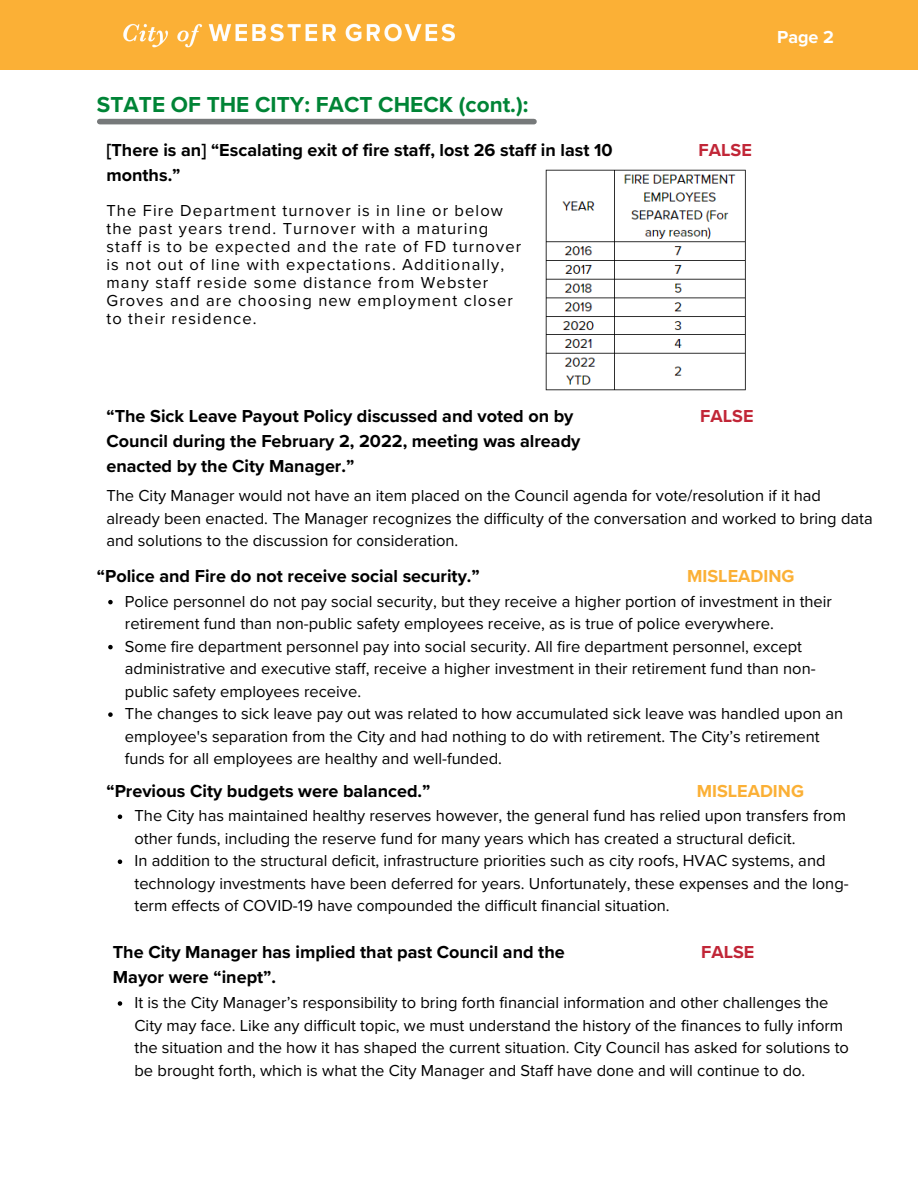
<style>
.page{position:relative;width:918px;height:1188px;background:#fff}
.page>*{position:absolute;margin:0;border:0;box-sizing:border-box;transform-origin:0 0}
.t1{font:700 22.5px "Proxima Nova";color:#008436}
.t2{font:700 18px/24.8px "Proxima Nova";color:#000}
.t3{font:700 18px "Proxima Nova";color:#fbb036}
.t4{font:700 18px "Proxima Nova";color:#c12637}
.t5{font:700 18px "Proxima Nova";color:#fff}
.t6{font:16.5px/22.5px "Proxima Nova";color:#000}
.t7{font:16.5px/18px "Proxima Nova";letter-spacing:.065em;color:#000}
</style>
<div class="page">
<div style="left:0;top:0;width:918px;height:70px;background:#fbb036"></div>
<img style="left:123px;top:23px;width:332px;height:25px">
<img style="left:545px;top:169px;width:201px;height:222px">
<svg style="left:108px;top:600px;width:5px;height:4px"></svg>
<svg style="left:108px;top:645px;width:5px;height:4px"></svg>
<svg style="left:108px;top:712px;width:5px;height:5px"></svg>
<svg style="left:118px;top:815px;width:4px;height:4px"></svg>
<svg style="left:118px;top:860px;width:4px;height:4px"></svg>
<svg style="left:118px;top:1001px;width:4px;height:5px"></svg>
<div style="left:100px;top:119px;width:434px;height:5px;background:#76797a"></div>
<p class="t1" style="left:97px;top:91px;width:433px">STATE OF THE CITY: FACT CHECK (cont.):</p>
<p class="t2" style="left:106px;top:138px;width:508px">[There is an] “Escalating exit of fire staff, lost 26 staff in last 10 months.”</p>
<p class="t7" style="left:106px;top:202px;width:416px">The Fire Department turnover is in line or below the past years trend. Turnover with a maturing staff is to be expected and the rate of FD turnover is not out of line with expectations. Additionally, many staff reside some distance from Webster Groves and are choosing new employment closer to their residence.</p>
<p class="t5" style="left:777px;top:26px;width:58px">Page 2</p>
<p class="t4" style="left:699px;top:139px;width:55px">FALSE</p>
<p class="t2" style="left:106px;top:404px;width:476px">“The Sick Leave Payout Policy discussed and voted on by<br>Council during the February 2, 2022, meeting was already enacted by the City Manager.”</p>
<p class="t4" style="left:700px;top:406px;width:55px">FALSE</p>
<p class="t6" style="left:106px;top:485px;width:768px">The City Manager would not have an item placed on the Council agenda for vote/resolution if it had already been enacted. The Manager recognizes the difficulty of the conversation and worked to bring data and solutions to the discussion for consideration.</p>
<p class="t2" style="left:97px;top:564px;width:384px">“Police and Fire do not receive social security.”</p>
<p class="t3" style="left:687px;top:565px;width:109px">MISLEADING</p>
<p class="t6" style="left:125px;top:590px;width:709px">Police personnel do not pay social security, but they receive a higher portion of investment in their retirement fund than non-public safety employees receive, as is true of police everywhere.</p>
<p class="t6" style="left:125px;top:635px;width:692px">Some fire department personnel pay into social security. All fire department personnel, except administrative and executive staff, receive a higher investment in their retirement fund than non&shy;public safety employees receive.</p>
<p class="t6" style="left:125px;top:703px;width:720px">The changes to sick leave pay out was related to how accumulated sick leave was handled upon an employee's separation from the City and had nothing to do with retirement. The City’s retirement funds for all employees are healthy and well-funded.</p>
<p class="t2" style="left:106px;top:779px;width:326px">“Previous City budgets were balanced.”</p>
<p class="t3" style="left:697px;top:780px;width:109px">MISLEADING</p>
<p class="t6" style="left:135px;top:805px;width:713px">The City has maintained healthy reserves however, the general fund has relied upon transfers from other funds, including the reserve fund for many years which has created a structural deficit.</p>
<p class="t6" style="left:135px;top:850px;width:716px">In addition to the structural deficit, infrastructure priorities such as city roofs, HVAC systems, and technology investments have been deferred for years. Unfortunately, these expenses and the long&shy;term effects of COVID-19 have compounded the difficult financial situation.</p>
<p class="t2" style="left:113px;top:940px;width:453px">The City Manager has implied that past Council and the<br>Mayor were “inept”.</p>
<p class="t4" style="left:701px;top:941px;width:55px">FALSE</p>
<p class="t6" style="left:135px;top:992px;width:716px">It is the City Manager’s responsibility to bring forth financial information and other challenges the City may face. Like any difficult topic, we must understand the history of the finances to fully inform the situation and the how it has shaped the current situation. City Council has asked for solutions to be brought forth, which is what the City Manager and Staff have done and will continue to do.</p>
</div>
